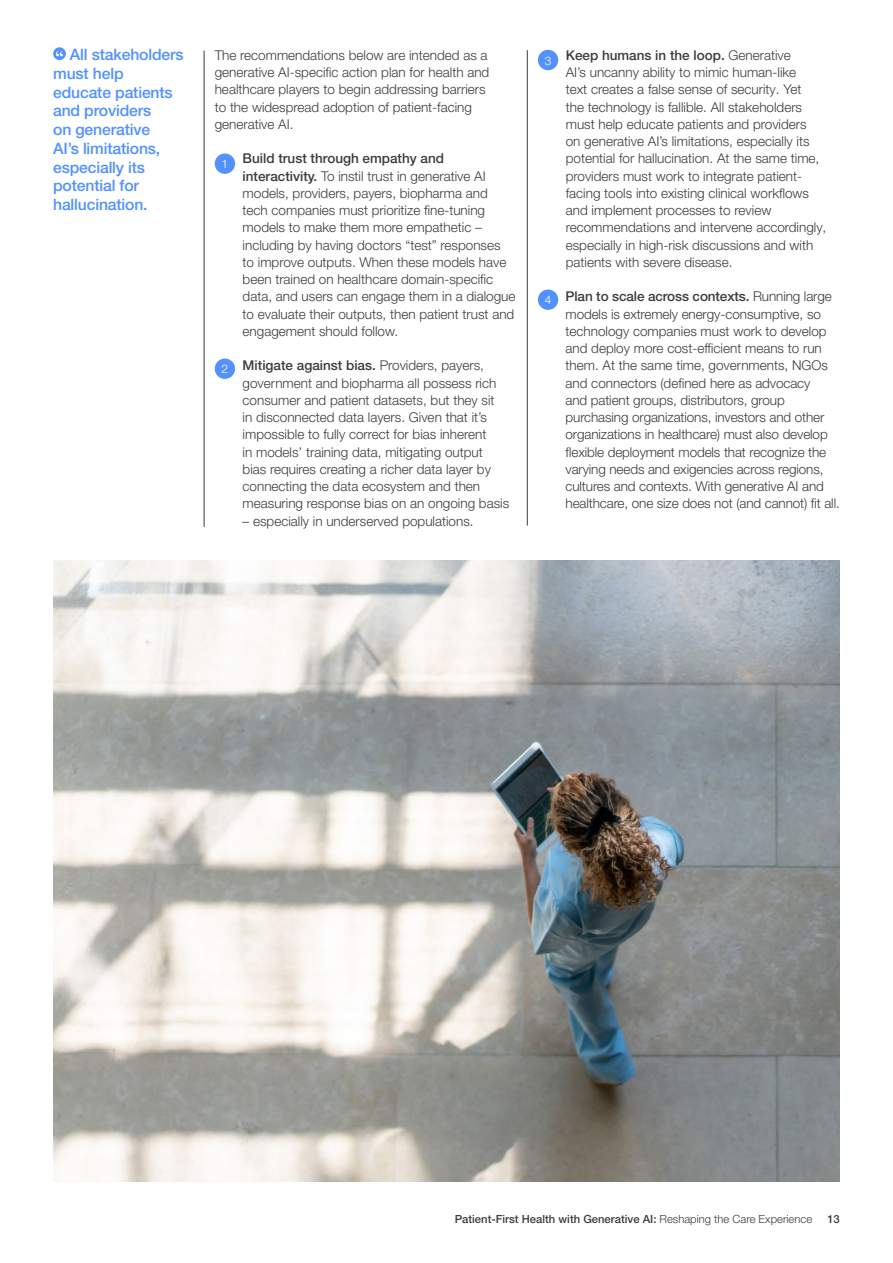
<style>
.page{position:relative;width:893px;height:1263px;background:#fff}
.page>*{position:absolute;margin:0;border:0;box-sizing:border-box;transform-origin:0 0}
.t1{font:500 15.75px/18.8px "Helvetica Neue LT Pro";letter-spacing:-.01em;color:#5291ff}
.t2{font:300 13.5px/17.2px "Helvetica Neue LT Pro";color:#3c3c3b}
.t3{font:500 11.25px "Helvetica Neue LT Pro";color:#3c3c3b}
.s1{font-weight:500}
.s2{font-weight:300}
</style>
<div class="page">
<hr style="left:204px;top:50px;width:1px;height:477px;background:#3c3c3b">
<div style="left:215px;top:153px;width:20px;height:21px;background:#5291ff;border-radius:50%"></div>
<div style="left:215px;top:359px;width:20px;height:20px;background:#5291ff;border-radius:50%"></div>
<div style="left:538px;top:50px;width:20px;height:20px;background:#5291ff;border-radius:50%"></div>
<div style="left:538px;top:289px;width:20px;height:21px;background:#5291ff;border-radius:50%"></div>
<hr style="left:527px;top:50px;width:1px;height:476px;background:#3c3c3b">
<img style="left:53px;top:560px;width:787px;height:621px">
<svg style="left:53px;top:47px;width:13px;height:13px"></svg>
<svg style="left:56px;top:51px;width:7px;height:5px"></svg>
<p class="t1" style="left:53px;top:45px;width:132px;text-indent:17px">All stakeholders must help educate patients and providers<br>on generative<br>AI’s limitations, especially its potential for hallucination.</p>
<p class="t2" style="left:215px;top:46px;width:276px">The recommendations below are intended as a generative AI-specific action plan for health and healthcare players to begin addressing barriers to the widespread adoption of patient-facing generative AI.</p>
<p class="t2" style="left:243px;top:150px;width:274px;text-indent:-21px"><sub>1</sub> <span class="s1">Build trust through empathy and interactivity.</span> To instil trust in generative AI models, providers, payers, biopharma and tech companies must prioritize fine-tuning models to make them more empathetic – including by having doctors “test” responses to improve outputs. When these models have been trained on healthcare domain-specific data, and users can engage them in a dialogue to evaluate their outputs, then patient trust and engagement should follow.</p>
<p class="t2" style="left:243px;top:357px;width:268px;text-indent:-21px"><sub>2</sub> <span class="s1">Mitigate against bias.</span> Providers, payers, government and biopharma all possess rich consumer and patient datasets, but they sit<br>in disconnected data layers. Given that it’s impossible to fully correct for bias inherent<br>in models’ training data, mitigating output bias requires creating a richer data layer by connecting the data ecosystem and then measuring response bias on an ongoing basis</p>
<p class="t2" style="left:243px;top:512px;width:233px">– especially in underserved populations.</p>
<p class="t2" style="left:566px;top:46px;width:262px;text-indent:-21px"><sub>3</sub> <span class="s1">Keep humans in the loop.</span> Generative<br>AI’s uncanny ability to mimic human-like<br>text creates a false sense of security. Yet<br>the technology is fallible. All stakeholders must help educate patients and providers<br>on generative AI’s limitations, especially its potential for hallucination. At the same time, providers must work to integrate patient&shy;facing tools into existing clinical workflows and implement processes to review recommendations and intervene accordingly, especially in high-risk discussions and with patients with severe disease.</p>
<p class="t2" style="left:566px;top:288px;width:276px;text-indent:-21px"><sub>4</sub> <span class="s1">Plan to scale across contexts.</span> Running large models is extremely energy-consumptive, so technology companies must work to develop and deploy more cost-efficient means to run them. At the same time, governments, NGOs and connectors (defined here as advocacy<br>and patient groups, distributors, group purchasing organizations, investors and other organizations in healthcare) must also develop flexible deployment models that recognize the varying needs and exigencies across regions, cultures and contexts. With generative AI and healthcare, one size does not (and cannot) fit all.</p>
<p class="t3" style="left:455px;top:1212px;width:359px">Patient-First Health with Generative AI: <span class="s2">Reshaping the Care Experience</span></p>
<p class="t3" style="left:827px;top:1212px;width:14px">13</p>
</div>
